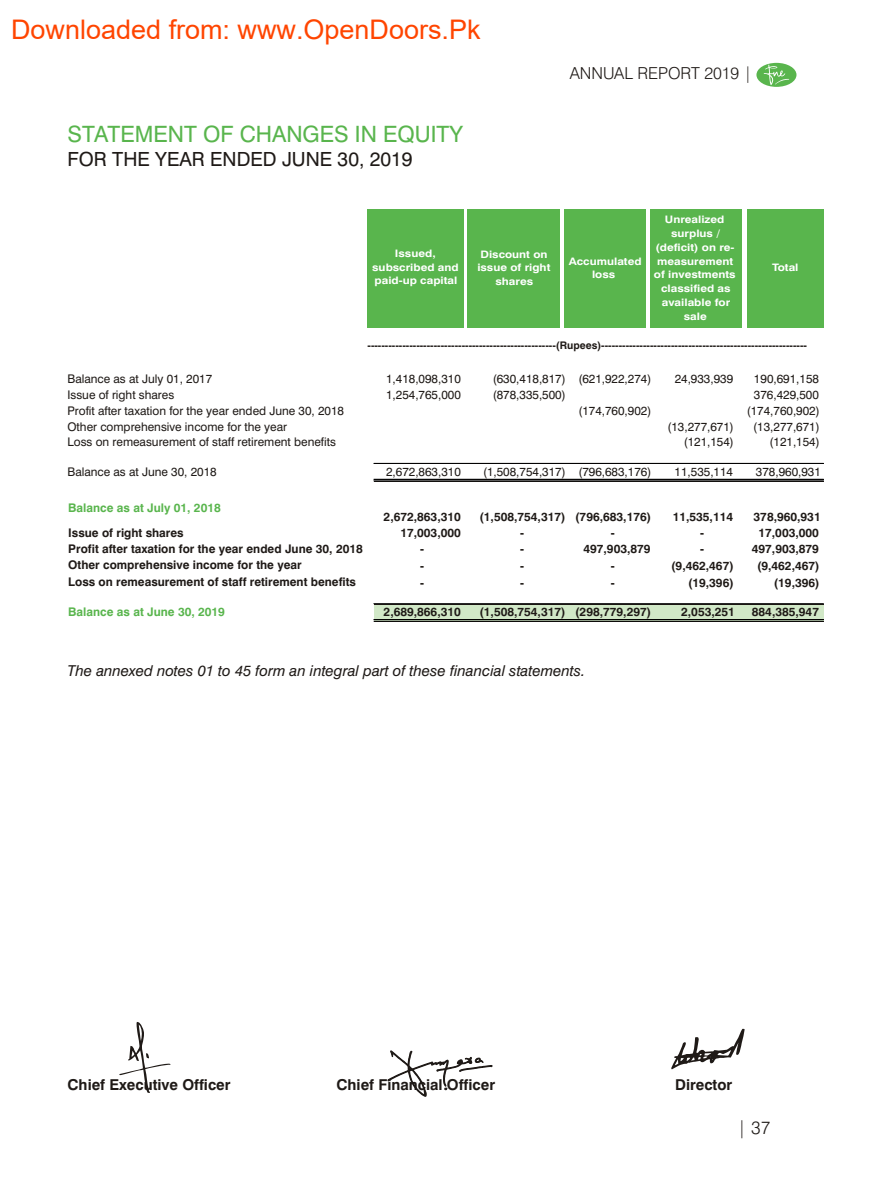
<style>
.page{position:relative;width:891px;height:1188px;background:#fff}
.page>*{position:absolute;margin:0;border:0;box-sizing:border-box;transform-origin:0 0}
.t1{font:27px "Arial";color:#ff4500}
.t2{font:22.5px "Swis 721 BT";color:#59b54d}
.t3{font:19.5px "Swis 721 BT";color:#1f1a17}
.t4{font:18px "Swis 721 Lt BT";color:#1f1a17}
.t5{font:16.5px "Swis 721 Lt BT";color:#1f1a17}
.t6{font:italic 15px "Swis 721 BT";color:#1f1a17}
.t7{font:700 15px "Swis 721 BT";color:#1f1a17}
.t8{font:11.85px "Swis 721 BT";color:#1f1a17}
.t9{font:700 11.85px "Swis 721 BT";color:#1f1a17}
.t10{font:700 11.85px "Swis 721 BT";color:#59b54d}
.t11{font:700 10.5px "Swis 721 BT";color:#1f1a17}
.t12{font:700 10.35px/13.8px "Swis 721 BT";color:#fff;text-align:center;scale:1.14 1}
</style>
<div class="page">
<svg style="left:756px;top:63px;width:41px;height:24px"></svg>
<svg style="left:763px;top:64px;width:27px;height:21px"></svg>
<div style="left:374px;top:604px;width:450px;height:16px;background:#d1e8c7"></div>
<svg style="left:463px;top:211px;width:1px;height:114px"></svg>
<svg style="left:367px;top:327px;width:96px;height:1px"></svg>
<div style="left:367px;top:209px;width:96px;height:118px;background:#59b54d"></div>
<svg style="left:467px;top:209px;width:1px;height:116px"></svg>
<svg style="left:468px;top:327px;width:90px;height:1px"></svg>
<div style="left:468px;top:209px;width:92px;height:118px;background:#59b54d"></div>
<svg style="left:564px;top:327px;width:82px;height:1px"></svg>
<div style="left:564px;top:209px;width:82px;height:118px;background:#59b54d"></div>
<svg style="left:650px;top:327px;width:89px;height:1px"></svg>
<svg style="left:741px;top:211px;width:1px;height:114px"></svg>
<div style="left:650px;top:209px;width:91px;height:118px;background:#59b54d"></div>
<svg style="left:747px;top:327px;width:77px;height:1px"></svg>
<div style="left:747px;top:209px;width:77px;height:118px;background:#59b54d"></div>
<svg style="left:119px;top:1022px;width:52px;height:71px"></svg>
<svg style="left:671px;top:1029px;width:74px;height:40px"></svg>
<hr style="left:374px;top:463px;width:450px;height:1px;background:#000">
<hr style="left:374px;top:479px;width:450px;height:1px;background:#000">
<hr style="left:374px;top:481px;width:450px;height:1px;background:#000">
<hr style="left:374px;top:604px;width:450px;height:1px;background:#1f1a17">
<hr style="left:374px;top:603px;width:450px;height:1px;background:#000">
<hr style="left:374px;top:620px;width:450px;height:1px;background:#1f1a17">
<hr style="left:374px;top:619px;width:450px;height:1px;background:#000">
<svg style="left:373px;top:621px;width:451px;height:1px"></svg>
<svg style="left:388px;top:1050px;width:104px;height:47px"></svg>
<h1 class="t1" style="left:11px;top:15px;width:471px">Downloaded from: www.OpenDoors.Pk</h1>
<h2 class="t2" style="left:68px;top:125px;width:397px">STATEMENT OF CHANGES IN EQUITY</h2>
<h3 class="t3" style="left:67px;top:151px;width:347px">FOR THE YEAR ENDED JUNE 30, 2019</h3>
<h3 class="t5" style="left:570px;top:67px;width:184px">ANNUAL REPORT 2019 |</h3>
<p class="t8" style="left:68px;top:374px;width:146px">Balance as at July 01, 2017</p>
<p class="t12" style="left:654px;top:214px;width:73px">Unrealized surplus / (deficit) on re&shy;measurement of investments classified as available for sale</p>
<p class="t11" style="left:368px;top:341px;width:441px">------------------------------------------------------(Rupees)-----------------------------------------------------------</p>
<p class="t8" style="left:386px;top:374px;width:76px">1,418,098,310</p>
<p class="t8" style="left:493px;top:374px;width:160px">(630,418,817) (621,922,274)</p>
<p class="t8" style="left:675px;top:374px;width:60px">24,933,939</p>
<p class="t8" style="left:754px;top:374px;width:67px">190,691,158</p>
<p class="t12" style="left:372px;top:247px;width:77px">Issued, subscribed and paid-up capital</p>
<p class="t12" style="left:477px;top:248px;width:66px">Discount on issue of right shares</p>
<p class="t12" style="left:569px;top:255px;width:65px">Accumulated loss</p>
<p class="t12" style="left:772px;top:262px;width:25px">Total</p>
<p class="t8" style="left:68px;top:390px;width:108px">Issue of right shares</p>
<p class="t8" style="left:386px;top:390px;width:76px">1,254,765,000</p>
<p class="t8" style="left:493px;top:390px;width:74px">(878,335,500)</p>
<p class="t8" style="left:754px;top:390px;width:67px">376,429,500</p>
<p class="t8" style="left:68px;top:406px;width:278px">Profit after taxation for the year ended June 30, 2018</p>
<p class="t8" style="left:578px;top:406px;width:74px">(174,760,902)</p>
<p class="t8" style="left:747px;top:406px;width:74px">(174,760,902)</p>
<p class="t8" style="left:68px;top:422px;width:221px">Other comprehensive income for the year</p>
<p class="t8" style="left:667px;top:422px;width:68px">(13,277,671)</p>
<p class="t8" style="left:753px;top:422px;width:68px">(13,277,671)</p>
<p class="t8" style="left:68px;top:437px;width:270px">Loss on remeasurement of staff retirement benefits</p>
<p class="t8" style="left:684px;top:437px;width:52px">(121,154)</p>
<p class="t8" style="left:770px;top:437px;width:52px">(121,154)</p>
<p class="t8" style="left:68px;top:467px;width:151px">Balance as at June 30, 2018</p>
<p class="t8" style="left:386px;top:467px;width:76px">2,672,863,310</p>
<p class="t8" style="left:483px;top:467px;width:170px">(1,508,754,317) (796,683,176)</p>
<p class="t8" style="left:675px;top:467px;width:60px">11,535,114</p>
<p class="t8" style="left:756px;top:467px;width:67px">378,960,931</p>
<p class="t9" style="left:384px;top:512px;width:79px">2,672,863,310</p>
<p class="t9" style="left:480px;top:512px;width:173px">(1,508,754,317) (796,683,176)</p>
<p class="t9" style="left:673px;top:512px;width:62px">11,535,114</p>
<p class="t9" style="left:754px;top:512px;width:69px">378,960,931</p>
<p class="t9" style="left:68px;top:528px;width:117px">Issue of right shares</p>
<p class="t9" style="left:400px;top:528px;width:62px">17,003,000</p>
<p class="t9" style="left:520px;top:528px;width:5px">-</p>
<p class="t9" style="left:611px;top:528px;width:5px">-</p>
<p class="t9" style="left:700px;top:528px;width:5px">-</p>
<p class="t9" style="left:759px;top:528px;width:62px">17,003,000</p>
<p class="t9" style="left:68px;top:544px;width:296px">Profit after taxation for the year ended June 30, 2018</p>
<p class="t9" style="left:420px;top:544px;width:5px">-</p>
<p class="t9" style="left:520px;top:544px;width:5px">-</p>
<p class="t9" style="left:583px;top:544px;width:69px">497,903,879</p>
<p class="t9" style="left:700px;top:544px;width:5px">-</p>
<p class="t9" style="left:752px;top:544px;width:69px">497,903,879</p>
<p class="t9" style="left:68px;top:560px;width:235px">Other comprehensive income for the year</p>
<p class="t9" style="left:420px;top:561px;width:5px">-</p>
<p class="t9" style="left:520px;top:561px;width:5px">-</p>
<p class="t9" style="left:611px;top:561px;width:5px">-</p>
<p class="t9" style="left:671px;top:561px;width:64px">(9,462,467)</p>
<p class="t9" style="left:757px;top:561px;width:64px">(9,462,467)</p>
<p class="t9" style="left:68px;top:577px;width:289px">Loss on remeasurement of staff retirement benefits</p>
<p class="t9" style="left:420px;top:578px;width:5px">-</p>
<p class="t9" style="left:520px;top:578px;width:5px">-</p>
<p class="t9" style="left:611px;top:578px;width:5px">-</p>
<p class="t9" style="left:688px;top:578px;width:47px">(19,396)</p>
<p class="t9" style="left:774px;top:578px;width:47px">(19,396)</p>
<p class="t10" style="left:68px;top:607px;width:158px">Balance as at June 30, 2019</p>
<p class="t9" style="left:384px;top:607px;width:79px">2,689,866,310</p>
<p class="t9" style="left:480px;top:607px;width:173px">(1,508,754,317) (298,779,297)</p>
<p class="t9" style="left:681px;top:607px;width:55px">2,053,251</p>
<p class="t9" style="left:752px;top:607px;width:69px">884,385,947</p>
<p class="t10" style="left:68px;top:503px;width:154px">Balance as at July 01, 2018</p>
<p class="t6" style="left:67px;top:665px;width:519px">The annexed notes 01 to 45 form an integral part of these financial statements.</p>
<p class="t7" style="left:68px;top:1078px;width:165px">Chief Executive Officer</p>
<p class="t7" style="left:336px;top:1078px;width:160px">Chief Financial Officer</p>
<p class="t7" style="left:675px;top:1078px;width:59px">Director</p>
<h3 class="t4" style="left:737px;top:1120px;width:34px">| 37</h3>
</div>
